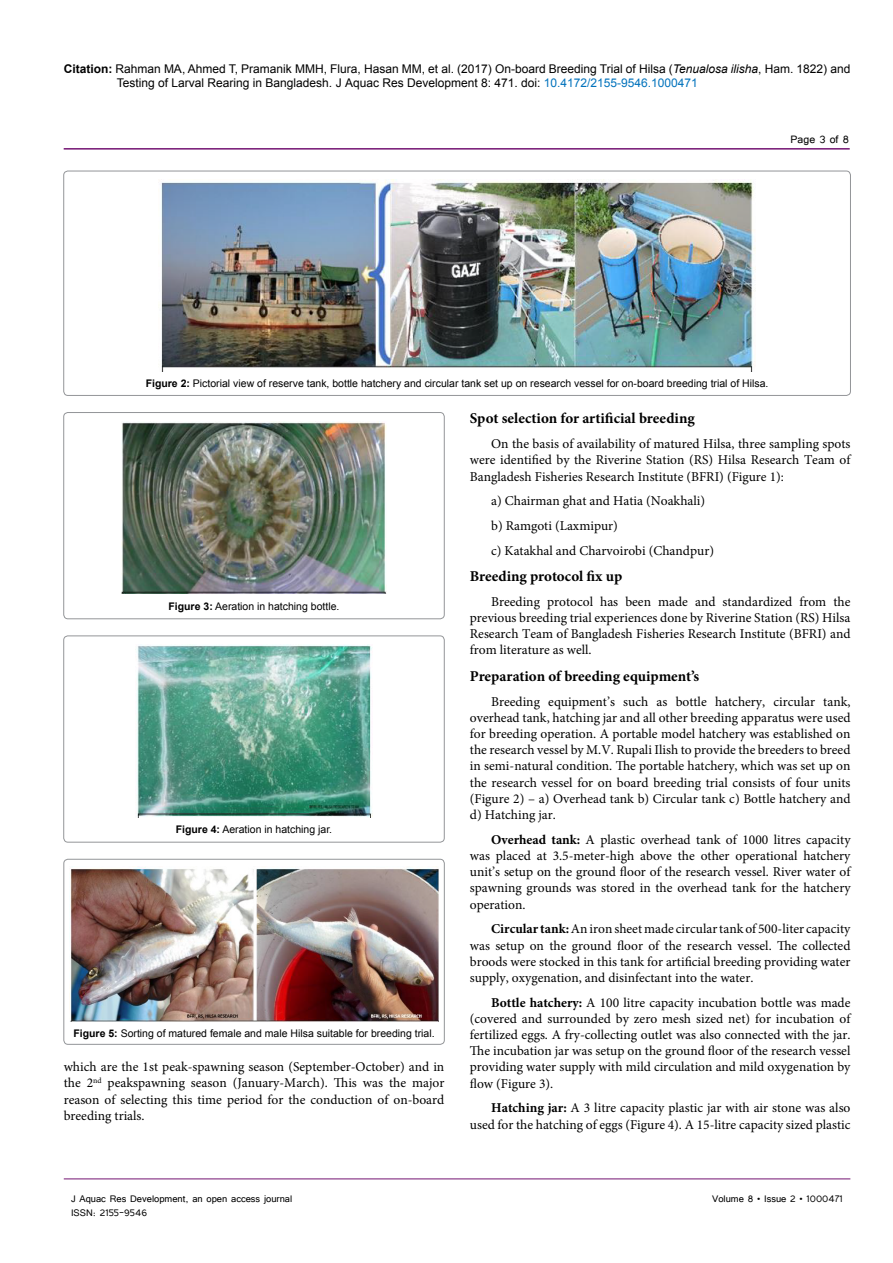
<style>
.page{position:relative;width:893px;height:1263px;background:#fff}
.page>*{position:absolute;margin:0;border:0;box-sizing:border-box;transform-origin:0 0}
.t1{font:700 15px "Minion Pro";letter-spacing:-.005em;color:#000}
.t2{font:13.5px/16.2px "Minion Pro";color:#000;text-align:justify}
.t3{font:13.5px "Tunga";color:#000}
.t4{font:12px/14.4px "Arial";color:#000}
.t5{font:12px "Tunga";color:#000}
.t6{font:10.5px "Arial";color:#000}
.s1{font-weight:700}
.s2{font-style:italic}
.s3{color:#0072bc}
</style>
<div class="page">
<hr style="left:64px;top:148px;width:786px;height:2px;background:#741472">
<hr style="left:64px;top:1179px;width:786px;height:1px;background:#741472">
<div style="left:64px;top:171px;width:786px;height:224px;border:1px solid #939598;border-radius:4px"></div>
<img style="left:161px;top:179px;width:595px;height:192px">
<div style="left:64px;top:412px;width:380px;height:207px;border:1px solid #939598;border-radius:4px"></div>
<img style="left:121px;top:421px;width:266px;height:173px">
<div style="left:64px;top:636px;width:380px;height:206px;border:1px solid #939598;border-radius:4px"></div>
<img style="left:137px;top:645px;width:235px;height:172px">
<div style="left:64px;top:859px;width:380px;height:185px;border:1px solid #939598;border-radius:4px"></div>
<img style="left:70px;top:866px;width:368px;height:155px">
<p class="t4" style="left:117px;top:61px;width:735px;text-indent:-53px"><span class="s1">Citation:</span> Rahman MA, Ahmed T, Pramanik MMH, Flura, Hasan MM, et al. (2017) On-board Breeding Trial of Hilsa (<span class="s2">Tenualosa ilisha</span>, Ham. 1822) and<br>Testing of Larval Rearing in Bangladesh<span class="s2">.</span> J Aquac Res Development 8: 471. doi: <span class="s3">10.4172/2155-9546.1000471</span></p>
<p class="t3" style="left:791px;top:131px;width:60px">Page 3 of 8</p>
<p class="t6" style="left:146px;top:377px;width:624px"><span class="s1">Figure 2:</span> Pictorial view of reserve tank, bottle hatchery and circular tank set up on research vessel for on-board breeding trial of Hilsa.</p>
<p class="t6" style="left:168px;top:599px;width:172px"><span class="s1">Figure 3:</span> Aeration in hatching bottle.</p>
<p class="t6" style="left:176px;top:823px;width:158px"><span class="s1">Figure 4:</span> Aeration in hatching jar.</p>
<p class="t6" style="left:73px;top:1027px;width:363px"><span class="s1">Figure 5:</span> Sorting of matured female and male Hilsa suitable for breeding trial.</p>
<p class="t2" style="left:64px;top:1059px;width:382px">which are the 1st peak-spawning season (September-October) and in the 2<sup>nd</sup> peakspawning season (January-March). This was the major reason of selecting this time period for the conduction of on-board breeding trials.</p>
<p class="t1" style="left:470px;top:408px;width:226px">Spot selection for artificial breeding</p>
<p class="t2" style="left:470px;top:436px;width:382px;text-indent:21px">On the basis of availability of matured Hilsa, three sampling spots were identified by the Riverine Station (RS) Hilsa Research Team of Bangladesh Fisheries Research Institute (BFRI) (Figure 1):</p>
<p class="t2" style="left:491px;top:489px;width:224px;line-height:24.8px;text-align:left">a) Chairman ghat and Hatia (Noakhali) b) Ramgoti (Laxmipur)<br>c) Katakhal and Charvoirobi (Chandpur)</p>
<p class="t1" style="left:470px;top:566px;width:154px">Breeding protocol fix up</p>
<p class="t2" style="left:470px;top:593px;width:382px;text-indent:21px">Breeding protocol has been made and standardized from the previous breeding trial experiences done by Riverine Station (RS) Hilsa Research Team of Bangladesh Fisheries Research Institute (BFRI) and from literature as well.</p>
<p class="t1" style="left:470px;top:666px;width:231px">Preparation of breeding equipment’s</p>
<p class="t2" style="left:470px;top:693px;width:382px;text-indent:21px">Breeding equipment’s such as bottle hatchery, circular tank, overhead tank, hatching jar and all other breeding apparatus were used for breeding operation. A portable model hatchery was established on the research vessel by M.V. Rupali Ilish to provide the breeders to breed in semi-natural condition. The portable hatchery, which was set up on the research vessel for on board breeding trial consists of four units (Figure 2) – a) Overhead tank b) Circular tank c) Bottle hatchery and d) Hatching jar.</p>
<p class="t2" style="left:470px;top:831px;width:382px;text-indent:21px"><span class="s1">Overhead tank:</span> A plastic overhead tank of 1000 litres capacity was placed at 3.5-meter-high above the other operational hatchery unit’s setup on the ground floor of the research vessel. River water of spawning grounds was stored in the overhead tank for the hatchery operation.</p>
<p class="t2" style="left:470px;top:921px;width:382px;text-indent:21px"><span class="s1">Circular tank:</span> An iron sheet made circular tank of 500-liter capacity was setup on the ground floor of the research vessel. The collected broods were stocked in this tank for artificial breeding providing water supply, oxygenation, and disinfectant into the water.</p>
<p class="t2" style="left:470px;top:994px;width:382px;text-indent:21px"><span class="s1">Bottle hatchery:</span> A 100 litre capacity incubation bottle was made (covered and surrounded by zero mesh sized net) for incubation of fertilized eggs. A fry-collecting outlet was also connected with the jar.<br>The incubation jar was setup on the ground floor of the research vessel providing water supply with mild circulation and mild oxygenation by flow (Figure 3).</p>
<p class="t2" style="left:470px;top:1100px;width:382px;text-align:right"><span class="s1">Hatching jar:</span> A 3 litre capacity plastic jar with air stone was also used for the hatching of eggs (Figure 4). A 15-litre capacity sized plastic</p>
<p class="t5" style="left:71px;top:1190px;width:223px">J Aquac Res Development, an open access journal</p>
<p class="t5" style="left:712px;top:1190px;width:132px">Volume 8 • Issue 2 • 1000471</p>
<p class="t5" style="left:71px;top:1205px;width:78px">ISSN: 2155-9546</p>
</div>
